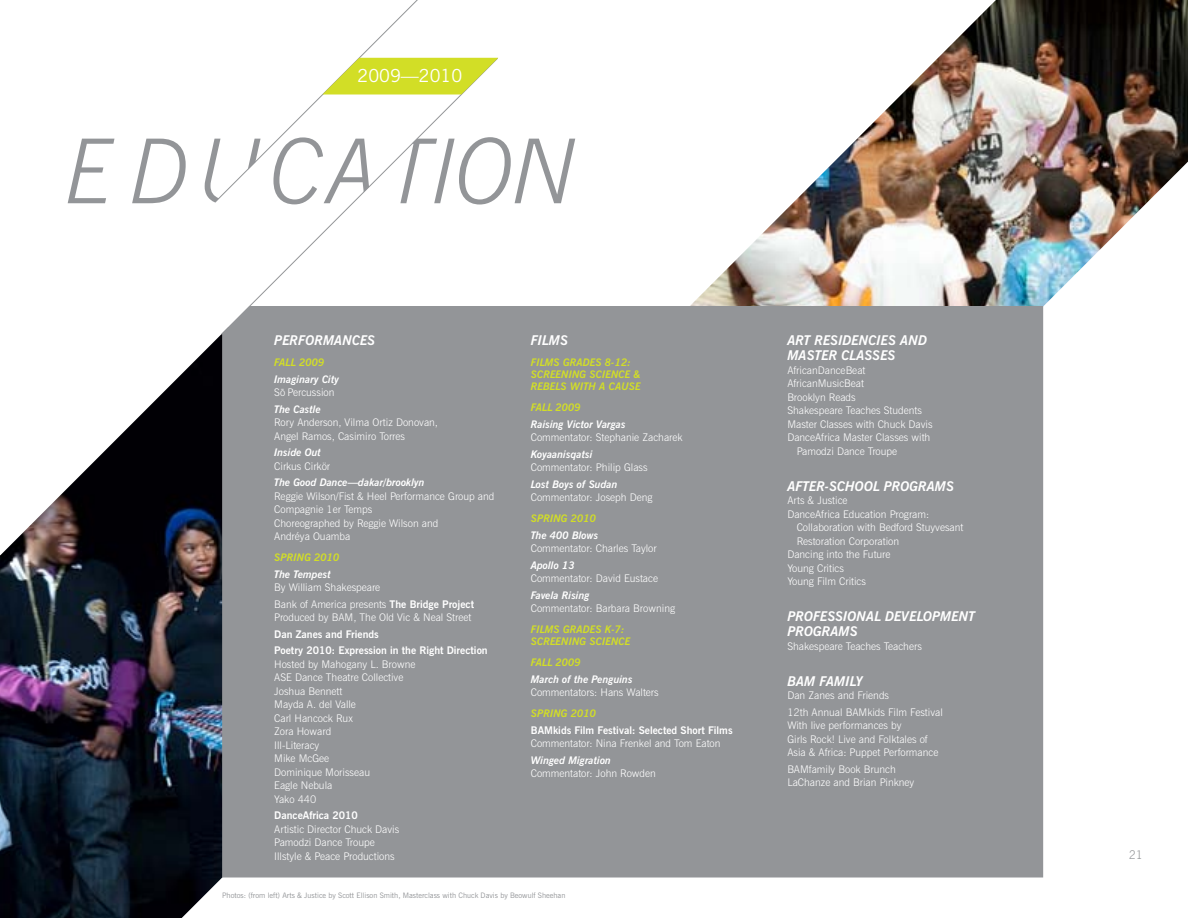
<style>
.page{position:relative;width:1188px;height:918px;background:#fff}
.page>*{position:absolute;margin:0;border:0;box-sizing:border-box;transform-origin:0 0}
.t1{font:18px "News Gothic BT";color:#fff}
.t2{font:italic 700 13.5px/15px "News Gothic BT";color:#fff}
.t3{font:300 12px "News Gothic BT";color:#939598}
.t4{font:300 10.5px/13.5px "News Gothic BT";color:#fff}
.t5{font:italic 700 10.5px "News Gothic BT";color:#fff}
.t6{font:italic 700 10.5px/12px "News Gothic BT";color:#d2de26}
.t7{font:700 10.5px/16.5px "News Gothic BT";color:#fff}
.t8{font:7.5px "News Gothic BT";color:#939598}
.s1{font-weight:700}
</style>
<div class="page">
<img style="left:996px;top:0;width:192px;height:162px">
<img style="left:0;top:555px;width:222px;height:363px">
<svg style="left:0;top:202px;width:222px;height:353px"></svg>
<img style="left:690px;top:0;width:306px;height:306px">
<img style="left:848px;top:162px;width:340px;height:525px">
<img style="left:182px;top:585px;width:40px;height:333px">
<div style="left:222px;top:306px;width:821px;height:572px;background:#939598"></div>
<svg style="left:221px;top:205px;width:277px;height:130px"></svg>
<svg style="left:68px;top:0;width:507px;height:205px"></svg>
<h1 class="t1" style="left:358px;top:65px;width:106px">2009—2010</h1>
<p class="t2" style="left:274px;top:333px;width:78px">PERFORMANCES</p>
<p class="t6" style="left:274px;top:357px;width:52px">FALL 2009</p>
<p class="t5" style="left:274px;top:373px;width:67px">IMAGINARY CITY</p>
<p class="t4" style="left:274px;top:386px;width:62px">So Percussion</p>
<p class="t5" style="left:274px;top:403px;width:48px">THE CASTLE</p>
<p class="t4" style="left:274px;top:416px;width:165px">Rory Anderson, Vilma Ortiz Donovan,<br>Angel Ramos, Casimiro Torres</p>
<p class="t5" style="left:274px;top:446px;width:48px">INSIDE OUT</p>
<p class="t4" style="left:274px;top:459px;width:57px">Cirkus Cirkör</p>
<p class="t5" style="left:274px;top:476px;width:152px">THE GOOD DANCE—DAKAR/BROOKLYN</p>
<p class="t4" style="left:274px;top:489px;width:222px">Reggie Wilson/Fist &amp; Heel Performance Group and<br>Compagnie 1er Temps<br>Choreographed by Reggie Wilson and<br>Andréya Ouamba</p>
<p class="t6" style="left:274px;top:552px;width:67px">SPRING 2010</p>
<p class="t5" style="left:274px;top:568px;width:58px">THE TEMPEST</p>
<p class="t4" style="left:274px;top:579px;width:201px;line-height:16.5px">By William Shakespeare<br>Bank of America presents <span class="s1">The Bridge Project</span></p>
<p class="t4" style="left:274px;top:611px;width:199px">Produced by BAM, The Old Vic &amp; Neal Street</p>
<p class="t7" style="left:274px;top:626px;width:215px">Dan Zanes and Friends<br>Poetry 2010: Expression in the Right Direction</p>
<p class="t4" style="left:274px;top:657px;width:143px">Hosted by Mahogany L. Browne<br>ASE Dance Theatre Collective<br>Joshua Bennett<br>Mayda A. del Valle<br>Carl Hancock Rux<br>Zora Howard<br>Ill-Literacy<br>Mike McGee<br>Dominique Morisseau<br>Eagle Nebula<br>Yako 440</p>
<p class="t7" style="left:274px;top:807px;width:85px">DanceAfrica 2010</p>
<p class="t4" style="left:274px;top:822px;width:127px">Artistic Director Chuck Davis<br>Pamodzi Dance Troupe<br>Illstyle &amp; Peace Productions</p>
<p class="t2" style="left:531px;top:333px;width:38px">FILMS</p>
<p class="t6" style="left:531px;top:357px;width:40px">FILMS GRA</p>
<p class="t6" style="left:531px;top:357px;width:111px;text-indent:52px">DES 8-12:<br>SCREENING SCIENCE &amp;<br>REBELS WITH A CA USE</p>
<p class="t6" style="left:531px;top:402px;width:52px">FALL 2009</p>
<p class="t5" style="left:531px;top:418px;width:97px">RAISING VICTOR VARGAS</p>
<p class="t4" style="left:531px;top:431px;width:153px">Commentator: Stephanie Zacharek</p>
<p class="t5" style="left:531px;top:448px;width:63px">KOYAANISQATSI</p>
<p class="t4" style="left:531px;top:461px;width:118px">Commentator: Philip Glass</p>
<p class="t5" style="left:531px;top:478px;width:88px">LOST BOYS OF SUDAN</p>
<p class="t4" style="left:531px;top:491px;width:123px">Commentator: Joseph Deng</p>
<p class="t6" style="left:531px;top:513px;width:67px">SPRING 2010</p>
<p class="t5" style="left:531px;top:529px;width:69px">THE 400 BLOWS</p>
<p class="t4" style="left:531px;top:542px;width:128px">Commentator: Charles Taylor</p>
<p class="t5" style="left:531px;top:559px;width:46px">APOLLO 13</p>
<p class="t4" style="left:531px;top:572px;width:129px">Commentator: David Eustace</p>
<p class="t5" style="left:531px;top:589px;width:61px">FAVELA RISING</p>
<p class="t4" style="left:531px;top:602px;width:146px">Commentator: Barbara Browning</p>
<p class="t6" style="left:531px;top:624px;width:40px">FILMS GRA</p>
<p class="t6" style="left:531px;top:624px;width:101px;text-indent:52px">DES K-7:<br>SCREENING SCIENCE</p>
<p class="t6" style="left:531px;top:657px;width:52px">FALL 2009</p>
<p class="t5" style="left:531px;top:673px;width:104px">MARCH OF THE PENGUINS</p>
<p class="t4" style="left:531px;top:686px;width:129px">Commentators: Hans Walters</p>
<p class="t6" style="left:531px;top:708px;width:67px">SPRING 2010</p>
<p class="t7" style="left:531px;top:722px;width:203px">BAMkids Film Festival: Selected Short Films</p>
<p class="t4" style="left:531px;top:737px;width:191px">Commentator: Nina Frenkel and Tom Eaton</p>
<p class="t5" style="left:531px;top:754px;width:82px">WINGED MIGRATION</p>
<p class="t4" style="left:531px;top:767px;width:127px">Commentator: John Rowden</p>
<p class="t8" style="left:222px;top:891px;width:345px">Photos: (from left) Arts &amp; Justice by Scott Ellison Smith, Masterclass with Chuck Davis by Beowulf Sheehan</p>
<p class="t2" style="left:787px;top:333px;width:141px">AR T RESIDENCIES AND<br>MASTER CLASSES</p>
<p class="t4" style="left:787px;top:363px;width:80px">AfricanDanceBeat</p>
<p class="t4" style="left:787px;top:377px;width:78px">AfricanMusicBeat</p>
<p class="t4" style="left:787px;top:390px;width:70px">Brooklyn Reads</p>
<p class="t4" style="left:787px;top:404px;width:136px">Shakespeare Teaches Students</p>
<p class="t4" style="left:787px;top:417px;width:147px">Master Classes with Chuck Davis</p>
<p class="t4" style="left:787px;top:431px;width:144px">DanceAfrica Master Classes with</p>
<p class="t4" style="left:797px;top:444px;width:102px">Pamodzi Dance Troupe</p>
<p class="t2" style="left:787px;top:478px;width:142px">AFTER-SCHOOL PROGRAM</p>
<p class="t2" style="left:946px;top:478px;width:10px">S</p>
<p class="t4" style="left:787px;top:494px;width:62px">Arts &amp; Justice</p>
<p class="t4" style="left:787px;top:507px;width:143px">DanceAfrica Education Program:</p>
<p class="t4" style="left:797px;top:521px;width:168px">Collaboration with Bedford Stuyvesant</p>
<p class="t4" style="left:797px;top:534px;width:104px">Restoration Corporation</p>
<p class="t4" style="left:787px;top:548px;width:105px">Dancing into the Future</p>
<p class="t4" style="left:787px;top:561px;width:58px">Young Critics</p>
<p class="t4" style="left:787px;top:575px;width:80px">Young Film Critics</p>
<p class="t2" style="left:787px;top:609px;width:189px">PR OFESSIONAL DEVELOPMENT<br>PROGRAM</p>
<p class="t2" style="left:850px;top:624px;width:10px">S</p>
<p class="t4" style="left:787px;top:639px;width:136px">Shakespeare Teaches Teachers</p>
<p class="t2" style="left:787px;top:673px;width:77px">BAM FAMILY</p>
<p class="t4" style="left:787px;top:687px;width:157px;line-height:16.5px">Dan Zanes and Friends<br>12th Annual BAMkids Film Festival</p>
<p class="t4" style="left:787px;top:719px;width:153px">With live performances by<br>Girls Rock! Live and Folktales of<br>Asia &amp; Africa: Puppet Performance</p>
<p class="t4" style="left:787px;top:762px;width:129px">BAMfamily Book Brunch<br>LaChanze and Brian Pinkney</p>
<p class="t3" style="left:1129px;top:848px;width:16px">21</p>
</div>
